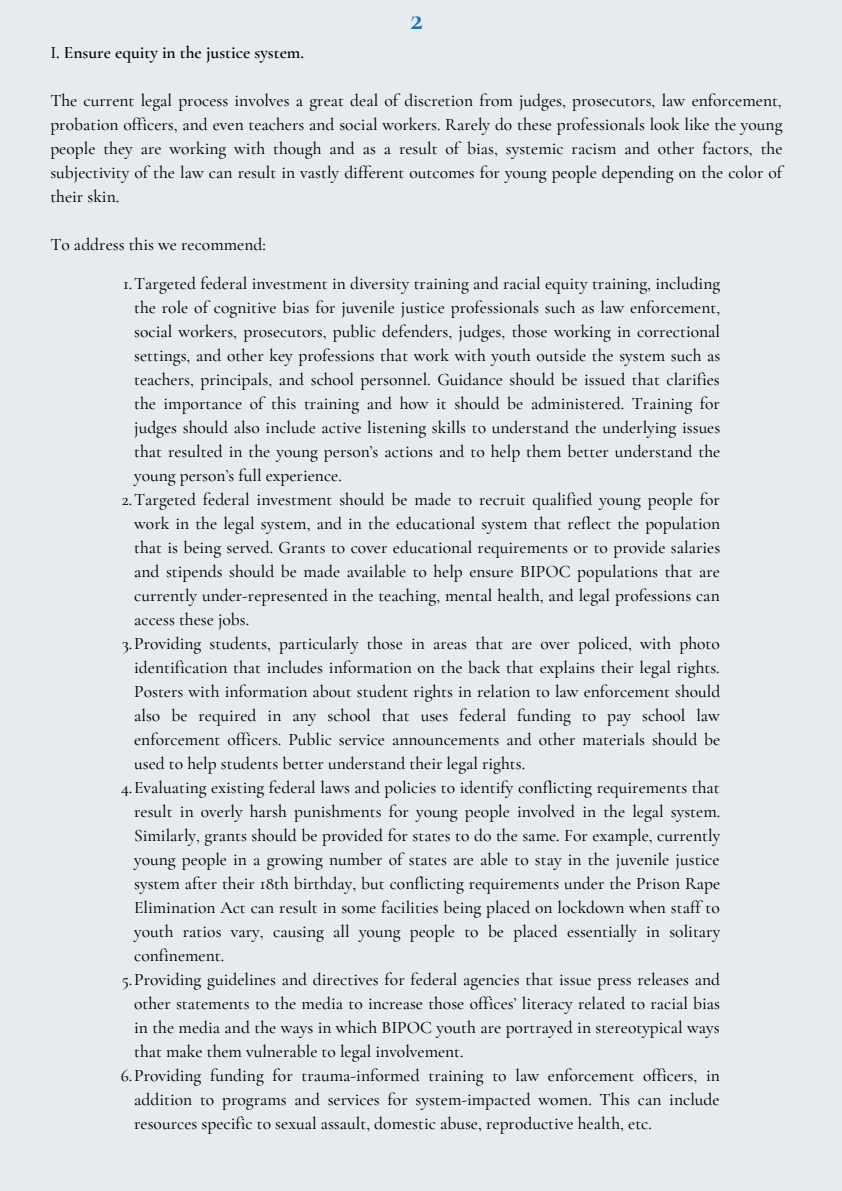
<style>
.page{position:relative;width:842px;height:1191px;background:#fff}
.page>*{position:absolute;margin:0;border:0;box-sizing:border-box;transform-origin:0 0}
.t1{font:700 32px "Cormorant Garamond";color:#1775b5}
.t2{font:500 17.5px/24px "Cormorant Garamond";color:#000;text-align:justify}
.t3{font:600 17.5px "Cormorant Garamond";color:#000}
.s1{font-weight:500}
</style>
<div class="page">
<div style="left:0;top:0;width:842px;height:1190px;background:#e7ebef"></div>
<h1 class="t1" style="left:410px;top:-1px;width:14px">2</h1>
<p class="t3" style="left:50px;top:42px;width:255px"><span class="s1">I</span>. Ensure equity in the justice system.</p>
<p class="t2" style="left:50px;top:89px;width:734px">The current legal process involves a great deal of discretion from judges, prosecutors, law enforcement, probation officers, and even teachers and social workers. Rarely do these professionals look like the young people they are working with though and as a result of bias, systemic racism and other factors, the subjectivity of the law can result in vastly different outcomes for young people depending on the color of their skin.</p>
<p class="t2" style="left:50px;top:233px;width:217px">To address this we recommend:</p>
<p class="t2" style="left:123px;top:271px;width:599px">1.Targeted federal investment in diversity training and racial equity training, including</p>
<p class="t2" style="left:134px;top:295px;width:588px">the role of cognitive bias for juvenile justice professionals such as law enforcement,</p>
<p class="t2" style="left:134px;top:319px;width:587px">social workers, prosecutors, public defenders, judges, those working in correctional</p>
<p class="t2" style="left:134px;top:343px;width:588px">settings, and other key professions that work with youth outside the system such as</p>
<p class="t2" style="left:134px;top:367px;width:587px">teachers, principals, and school personnel. Guidance should be issued that clarifies</p>
<p class="t2" style="left:134px;top:391px;width:587px">the importance of this training and how it should be administered. Training for</p>
<p class="t2" style="left:134px;top:415px;width:588px">judges should also include active listening skills to understand the underlying issues</p>
<p class="t2" style="left:134px;top:439px;width:588px">that resulted in the young person’s actions and to help them better understand the</p>
<p class="t2" style="left:134px;top:463px;width:209px">young person’s full experience.</p>
<p class="t2" style="left:122px;top:487px;width:599px">2.Targeted federal investment should be made to recruit qualified young people for</p>
<p class="t2" style="left:134px;top:511px;width:588px">work in the legal system, and in the educational system that reflect the population</p>
<p class="t2" style="left:134px;top:535px;width:588px">that is being served. Grants to cover educational requirements or to provide salaries</p>
<p class="t2" style="left:134px;top:559px;width:587px">and stipends should be made available to help ensure BIPOC populations that are</p>
<p class="t2" style="left:134px;top:583px;width:587px">currently under-represented in the teaching, mental health, and legal professions can</p>
<p class="t2" style="left:134px;top:607px;width:117px">access these jobs.</p>
<p class="t2" style="left:122px;top:631px;width:599px">3.Providing students, particularly those in areas that are over policed, with photo</p>
<p class="t2" style="left:134px;top:655px;width:587px">identification that includes information on the back that explains their legal rights.</p>
<p class="t2" style="left:134px;top:679px;width:588px">Posters with information about student rights in relation to law enforcement should</p>
<p class="t2" style="left:134px;top:703px;width:587px">also be required in any school that uses federal funding to pay school law</p>
<p class="t2" style="left:134px;top:727px;width:588px">enforcement officers. Public service announcements and other materials should be</p>
<p class="t2" style="left:134px;top:751px;width:392px">used to help students better understand their legal rights.</p>
<p class="t2" style="left:121px;top:775px;width:600px">4.Evaluating existing federal laws and policies to identify conflicting requirements that</p>
<p class="t2" style="left:134px;top:799px;width:588px">result in overly harsh punishments for young people involved in the legal system.</p>
<p class="t2" style="left:134px;top:823px;width:588px">Similarly, grants should be provided for states to do the same. For example, currently</p>
<p class="t2" style="left:134px;top:847px;width:587px">young people in a growing number of states are able to stay in the juvenile justice</p>
<p class="t2" style="left:134px;top:871px;width:588px">system after their 18th birthday, but conflicting requirements under the Prison Rape</p>
<p class="t2" style="left:134px;top:895px;width:587px">Elimination Act can result in some facilities being placed on lockdown when staff to</p>
<p class="t2" style="left:134px;top:919px;width:588px">youth ratios vary, causing all young people to be placed essentially in solitary</p>
<p class="t2" style="left:134px;top:943px;width:92px">confinement.</p>
<p class="t2" style="left:122px;top:967px;width:600px">5.Providing guidelines and directives for federal agencies that issue press releases and</p>
<p class="t2" style="left:134px;top:991px;width:587px">other statements to the media to increase those offices’ literacy related to racial bias</p>
<p class="t2" style="left:134px;top:1015px;width:587px">in the media and the ways in which BIPOC youth are portrayed in stereotypical ways</p>
<p class="t2" style="left:134px;top:1039px;width:331px">that make them vulnerable to legal involvement.</p>
<p class="t2" style="left:121px;top:1063px;width:601px">6.Providing funding for trauma-informed training to law enforcement officers, in</p>
<p class="t2" style="left:134px;top:1087px;width:587px">addition to programs and services for system-impacted women. This can include</p>
<p class="t2" style="left:134px;top:1111px;width:519px">resources specific to sexual assault, domestic abuse, reproductive health, etc.</p>
</div>
